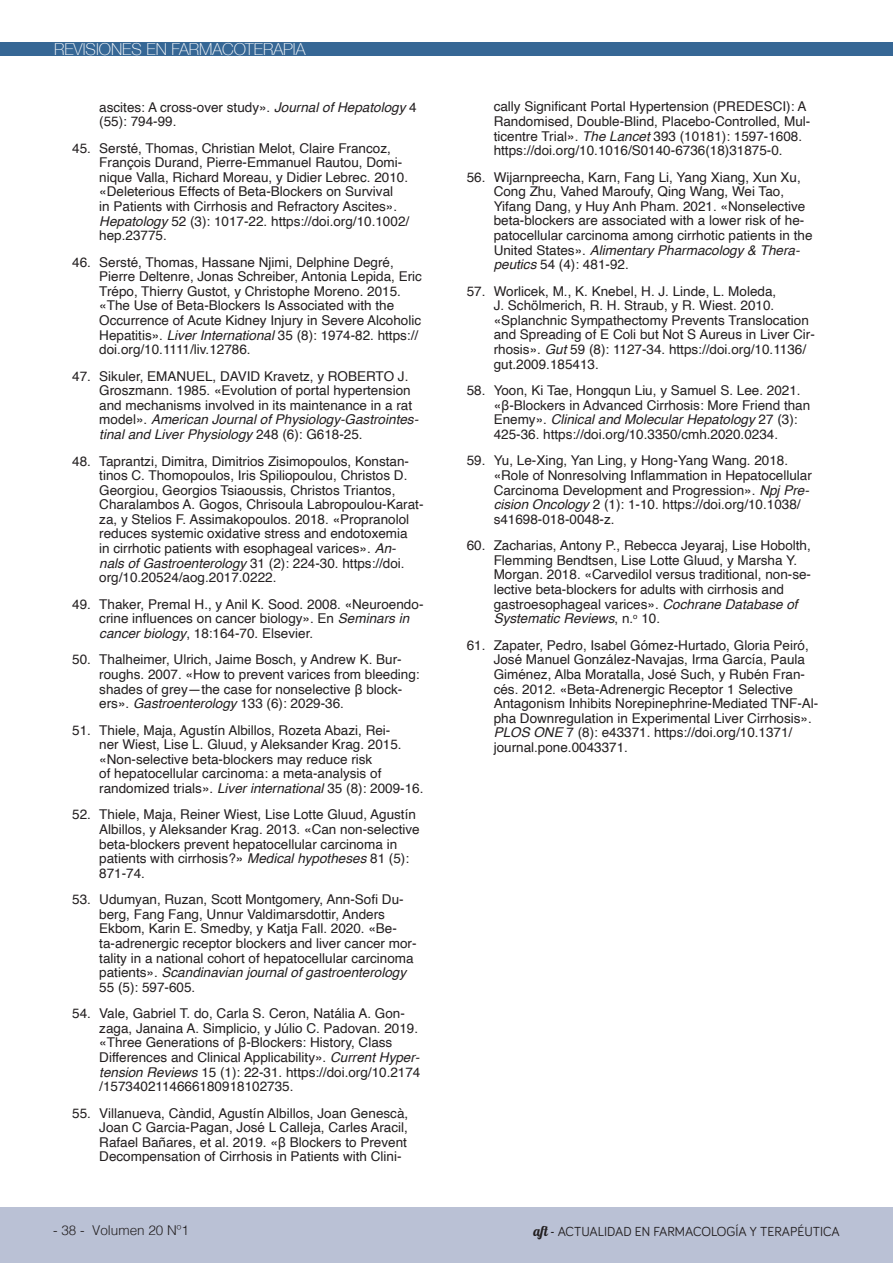
<style>
.page{position:relative;width:893px;height:1263px;background:#fff}
.page>*{position:absolute;margin:0;border:0;box-sizing:border-box;transform-origin:0 0}
.t1{font:100 16.5px "Helvetica Neue";color:#fff}
.t2{font:13.5px/14.5px "Helvetica";color:#231f20}
.t3{font:13.5px "Bariol";color:#231f20}
.t4{font:300 13.5px "Helvetica";color:#231f20}
.s1{font-style:italic}
.s2{font-family:"Lobster 1.4"}
</style>
<div class="page">
<div style="left:0;top:42px;width:893px;height:13px;background:#366795"></div>
<div style="left:0;top:1207px;width:893px;height:56px;background:#bac1d5"></div>
<p class="t1" style="left:54px;top:37px;width:253px">REVISIONES EN FARMACOTERAPIA</p>
<p class="t2" style="left:99px;top:100px;width:319px">ascites: A cross-over study». <span class="s1">Journal of Hepatology</span> 4 (55): 794-99.</p>
<p class="t2" style="left:99px;top:141px;width:311px;text-indent:-27px">45. Sersté, Thomas, Christian Melot, Claire Francoz, François Durand, Pierre-Emmanuel Rautou, Domi&shy;nique Valla, Richard Moreau, y Didier Lebrec. 2010. «Deleterious Effects of Beta-Blockers on Survival<br>in Patients with Cirrhosis and Refractory Ascites».<br><span class="s1">Hepatology</span> 52 (3): 1017-22. https://doi.org/10.1002/ hep.23775.</p>
<p class="t2" style="left:99px;top:255px;width:324px;text-indent:-27px">46. Sersté, Thomas, Hassane Njimi, Delphine Degré, Pierre Deltenre, Jonas Schreiber, Antonia Lepida, Eric Trépo, Thierry Gustot, y Christophe Moreno. 2015. «The Use of Beta-Blockers Is Associated with the Occurrence of Acute Kidney Injury in Severe Alcoholic Hepatitis». <span class="s1">Liver International</span> 35 (8): 1974-82. https:// doi.org/10.1111/liv.12786.</p>
<p class="t2" style="left:99px;top:369px;width:321px;text-indent:-27px">47. Sikuler, EMANUEL, DAVID Kravetz, y ROBERTO J.<br>Groszmann. 1985. «Evolution of portal hypertension and mechanisms involved in its maintenance in a rat model». <span class="s1">American Journal of Physiology-Gastrointes&shy;tinal and Liver Physiology</span> 248 (6): G618-25.</p>
<p class="t2" style="left:99px;top:454px;width:326px;text-indent:-27px">48. Taprantzi, Dimitra, Dimitrios Zisimopoulos, Konstan&shy;tinos C. Thomopoulos, Iris Spiliopoulou, Christos D.<br>Georgiou, Georgios Tsiaoussis, Christos Triantos, Charalambos A. Gogos, Chrisoula Labropoulou-Karat&shy;za, y Stelios F. Assimakopoulos. 2018. «Propranolol reduces systemic oxidative stress and endotoxemia<br>in cirrhotic patients with esophageal varices». <span class="s1">An&shy;nals of Gastroenterology</span> 31 (2): 224-30. https://doi. org/10.20524/aog.2017.0222.</p>
<p class="t2" style="left:99px;top:597px;width:326px;text-indent:-27px">49. Thaker, Premal H., y Anil K. Sood. 2008. «Neuroendo&shy;crine influences on cancer biology». En <span class="s1">Seminars in cancer biology</span>, 18:164-70. Elsevier.</p>
<p class="t2" style="left:99px;top:653px;width:322px;text-indent:-27px">50. Thalheimer, Ulrich, Jaime Bosch, y Andrew K. Bur&shy;roughs. 2007. «How to prevent varices from bleeding: shades of grey—the case for nonselective β block&shy;ers». <span class="s1">Gastroenterology</span> 133 (6): 2029-36.</p>
<p class="t2" style="left:99px;top:723px;width:326px;text-indent:-27px">51. Thiele, Maja, Agustín Albillos, Rozeta Abazi, Rei-<br>ner Wiest, Lise L. Gluud, y Aleksander Krag. 2015. «Non-selective beta-blockers may reduce risk<br>of hepatocellular carcinoma: a meta-analysis of randomized trials». <span class="s1">Liver international</span> 35 (8): 2009-16.</p>
<p class="t2" style="left:99px;top:808px;width:322px;text-indent:-27px">52. Thiele, Maja, Reiner Wiest, Lise Lotte Gluud, Agustín Albillos, y Aleksander Krag. 2013. «Can non-selective beta-blockers prevent hepatocellular carcinoma in patients with cirrhosis?» <span class="s1">Medical hypotheses</span> 81 (5):<br>871-74.</p>
<p class="t2" style="left:99px;top:893px;width:319px;text-indent:-27px">53. Udumyan, Ruzan, Scott Montgomery, Ann-Sofi Du&shy;berg, Fang Fang, Unnur Valdimarsdottir, Anders Ekbom, Karin E. Smedby, y Katja Fall. 2020. «Be&shy;ta-adrenergic receptor blockers and liver cancer mor&shy;tality in a national cohort of hepatocellular carcinoma patients». <span class="s1">Scandinavian journal of gastroenterology </span>55 (5): 597-605.</p>
<p class="t2" style="left:99px;top:1007px;width:323px;text-indent:-27px">54. Vale, Gabriel T. do, Carla S. Ceron, Natália A. Gon&shy;zaga, Janaina A. Simplicio, y Júlio C. Padovan. 2019. «Three Generations of β-Blockers: History, Class Differences and Clinical Applicability». <span class="s1">Current Hyper&shy;tension Reviews</span> 15 (1): 22-31. https://doi.org/10.2174 /1573402114666180918102735.</p>
<p class="t2" style="left:99px;top:1106px;width:310px;text-align:justify;text-indent:-27px">55. Villanueva, Càndid, Agustín Albillos, Joan Genescà, Joan C Garcia-Pagan, José L Calleja, Carles Aracil, Rafael Bañares, et al. 2019. «β Blockers to Prevent Decompensation of Cirrhosis in Patients with Clini-</p>
<p class="t4" style="left:53px;top:1218px;width:137px">- 38 - Volumen 20 Nº1</p>
<p class="t2" style="left:494px;top:100px;width:318px">cally Significant Portal Hypertension (PREDESCI): A Randomised, Double-Blind, Placebo-Controlled, Mul&shy;ticentre Trial». <span class="s1">The Lancet</span> 393 (10181): 1597-1608. https://doi.org/10.1016/S0140-6736(18)31875-0.</p>
<p class="t2" style="left:494px;top:170px;width:320px;text-indent:-27px">56. Wijarnpreecha, Karn, Fang Li, Yang Xiang, Xun Xu, Cong Zhu, Vahed Maroufy, Qing Wang, Wei Tao, Yifang Dang, y Huy Anh Pham. 2021. «Nonselective beta-blockers are associated with a lower risk of he&shy;patocellular carcinoma among cirrhotic patients in the United States». <span class="s1">Alimentary Pharmacology &amp; Thera&shy;peutics</span> 54 (4): 481-92.</p>
<p class="t2" style="left:494px;top:284px;width:323px;text-indent:-27px">57. Worlicek, M., K. Knebel, H. J. Linde, L. Moleda,<br>J. Schölmerich, R. H. Straub, y R. Wiest. 2010. «Splanchnic Sympathectomy Prevents Translocation and Spreading of E Coli but Not S Aureus in Liver Cir&shy;rhosis». <span class="s1">Gut</span> 59 (8): 1127-34. https://doi.org/10.1136/ gut.2009.185413.</p>
<p class="t2" style="left:494px;top:383px;width:318px;text-indent:-27px">58. Yoon, Ki Tae, Hongqun Liu, y Samuel S. Lee. 2021. «β-Blockers in Advanced Cirrhosis: More Friend than Enemy». <span class="s1">Clinical and Molecular Hepatology</span> 27 (3):<br>425-36. https://doi.org/10.3350/cmh.2020.0234.</p>
<p class="t2" style="left:494px;top:454px;width:320px;text-indent:-27px">59. Yu, Le-Xing, Yan Ling, y Hong-Yang Wang. 2018. «Role of Nonresolving Inflammation in Hepatocellular Carcinoma Development and Progression». <span class="s1">Npj Pre&shy;cision Oncology</span> 2 (1): 1-10. https://doi.org/10.1038/ s41698-018-0048-z.</p>
<p class="t2" style="left:494px;top:539px;width:319px;text-indent:-27px">60. Zacharias, Antony P., Rebecca Jeyaraj, Lise Hobolth, Flemming Bendtsen, Lise Lotte Gluud, y Marsha Y.<br>Morgan. 2018. «Carvedilol versus traditional, non-se&shy;lective beta-blockers for adults with cirrhosis and gastroesophageal varices». <span class="s1">Cochrane Database of Systematic Reviews</span>, n.<sup>o</sup> 10.</p>
<p class="t2" style="left:494px;top:638px;width:326px;text-indent:-27px">61. Zapater, Pedro, Isabel Gómez-Hurtado, Gloria Peiró, José Manuel González-Navajas, Irma García, Paula Giménez, Alba Moratalla, José Such, y Rubén Fran&shy;cés. 2012. «Beta-Adrenergic Receptor 1 Selective Antagonism Inhibits Norepinephrine-Mediated TNF-Al&shy;pha Downregulation in Experimental Liver Cirrhosis».<br><span class="s1">PLOS ONE</span> 7 (8): e43371. https://doi.org/10.1371/ journal.pone.0043371.</p>
<p class="t3" style="left:533px;top:1222px;width:308px"><span class="s2">aft -</span> ACTUALIDAD EN FARMACOLOGÍA Y TERAPÉUTICA</p>
</div>
